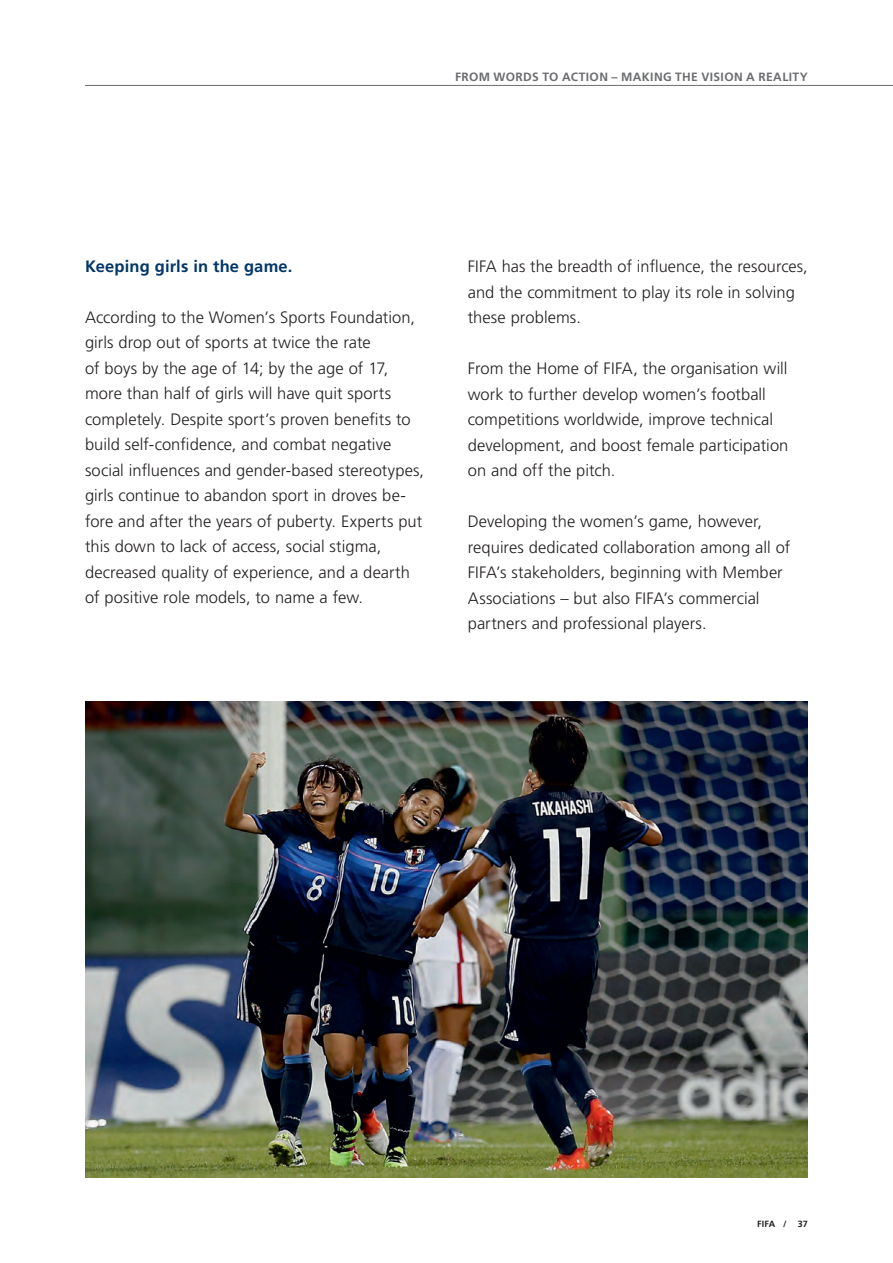
<style>
.page{position:relative;width:893px;height:1263px;background:#fff}
.page>*{position:absolute;margin:0;border:0;box-sizing:border-box;transform-origin:0 0}
.t1{font:300 16.5px/25.5px "Frutiger LT Pro";letter-spacing:.005em;color:#231f20}
.t2{font:700 16.5px "Frutiger LT Pro";letter-spacing:.01em;color:#003667}
.t3{font:700 12px "Frutiger LT Pro";letter-spacing:.03em;color:#6c6d70}
.t4{font:700 9px "Frutiger LT Pro";letter-spacing:.01em;color:#231f20}
</style>
<div class="page">
<hr style="left:85px;top:85px;width:808px;height:1px;background:#6c6d70">
<img style="left:85px;top:702px;width:723px;height:476px">
<p class="t3" style="left:455px;top:70px;width:354px">FROM WORDS TO ACTION – MAKING THE VISION A REALITY</p>
<p class="t2" style="left:85px;top:257px;width:209px">Keeping girls in the game.</p>
<p class="t1" style="left:85px;top:305px;width:341px">According to the Women’s Sports Foundation, girls drop out of sports at twice the rate<br>of boys by the age of 14; by the age of 17, more than half of girls will have quit sports completely. Despite sport’s proven benefits to build self-confidence, and combat negative social influences and gender-based stereotypes, girls continue to abandon sport in droves be&shy;fore and after the years of puberty. Experts put this down to lack of access, social stigma, decreased quality of experience, and a dearth of positive role models, to name a few.</p>
<p class="t1" style="left:468px;top:254px;width:342px">FIFA has the breadth of influence, the resources, and the commitment to play its role in solving these problems.</p>
<p class="t1" style="left:468px;top:356px;width:322px">From the Home of FIFA, the organisation will work to further develop women’s football competitions worldwide, improve technical development, and boost female participation on and off the pitch.</p>
<p class="t1" style="left:468px;top:509px;width:324px">Developing the women’s game, however, requires dedicated collaboration among all of FIFA’s stakeholders, beginning with Member Associations – but also FIFA’s commercial partners and professional players.</p>
<p class="t4" style="left:757px;top:1219px;width:52px">FIFA / 37</p>
</div>
